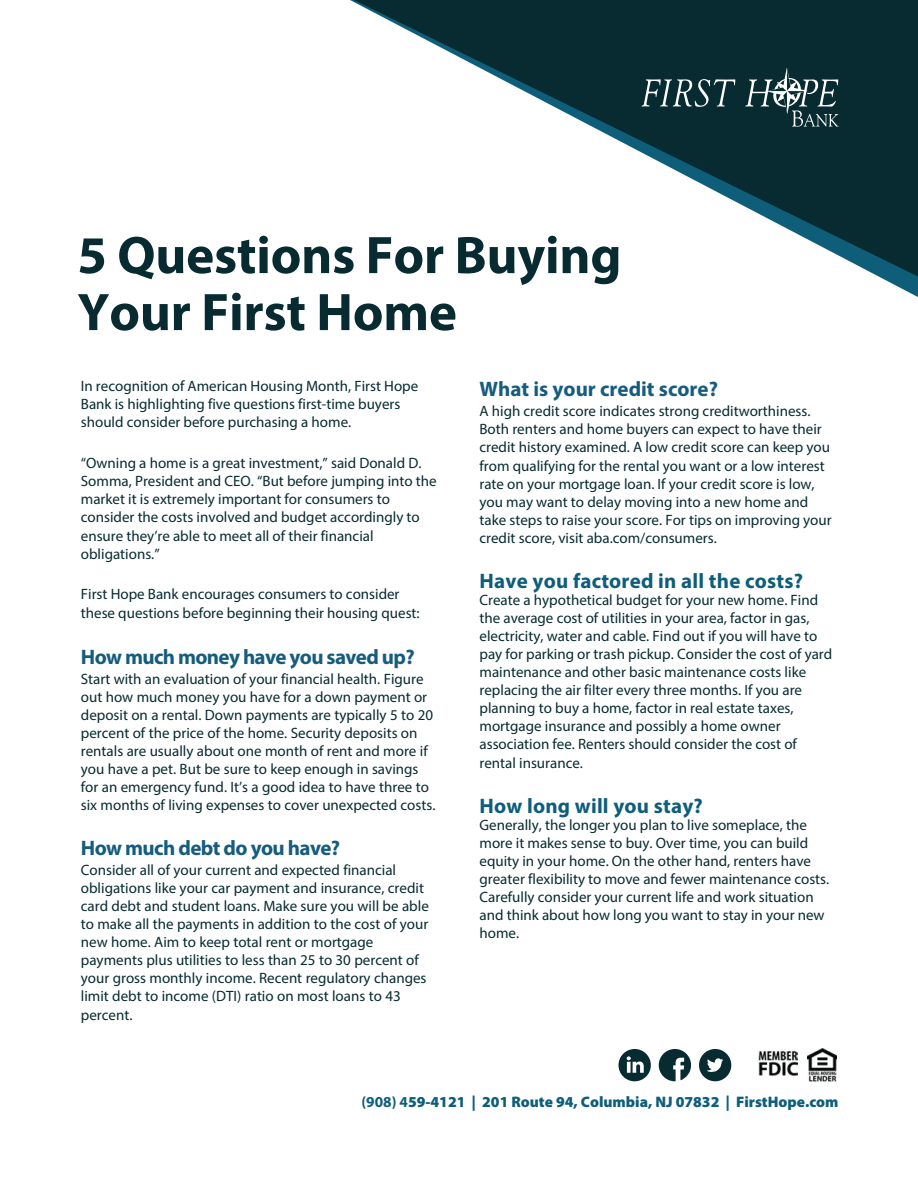
<style>
.page{position:relative;width:918px;height:1188px;background:#fff}
.page>*{position:absolute;margin:0;border:0;box-sizing:border-box;transform-origin:0 0}
.t1{font:700 53.25px/57px "Myriad Pro";letter-spacing:-.005em;color:#072b31}
.t2{font:700 21px "Myriad Pro";letter-spacing:.01em;color:#0f5e79}
.t3{font:700 21px "Myriad Pro";letter-spacing:-.03em;color:#165c7d}
.t4{font:700 21px "Myriad Pro";color:#165c7d}
.t5{font:900 15.3px "Myriad Pro";color:#0f5e79}
.t6{font:15px/18.1px "Myriad Pro";color:#072b31}
.s1{font-weight:700}
</style>
<div class="page">
<svg style="left:354px;top:0;width:564px;height:277px"></svg>
<svg style="left:642px;top:79px;width:93px;height:28px;background:#3d595e"></svg>
<svg style="left:745px;top:67px;width:94px;height:60px;background:#345156"></svg>
<svg style="left:659px;top:1049px;width:32px;height:32px"></svg>
<svg style="left:619px;top:1049px;width:32px;height:32px"></svg>
<svg style="left:699px;top:1049px;width:32px;height:32px"></svg>
<img style="left:807px;top:1049px;width:30px;height:33px">
<img style="left:759px;top:1050px;width:39px;height:27px">
<h1 class="t1" style="left:77px;top:225px;width:546px">5 Questions For Buying<br>Your First Home</h1>
<p class="t6" style="left:81px;top:376px;width:339px">In recognition of American Housing Month, First Hope<br>Bank is highlighting five questions first-time buyers should consider before purchasing a home.</p>
<p class="t6" style="left:81px;top:453px;width:357px">“Owning a home is a great investment,” said Donald D.<br>Somma, President and CEO. “But before jumping into the market it is extremely important for consumers to consider the costs involved and budget accordingly to ensure they’re able to meet all of their financial obligations.”</p>
<p class="t6" style="left:81px;top:585px;width:340px">First Hope Bank encourages consumers to consider these questions before beginning their housing quest:</p>
<h2 class="t3" style="left:81px;top:643px;width:335px">How much money have you saved up?</h2>
<p class="t6" style="left:81px;top:669px;width:356px">Start with an evaluation of your financial health. Figure out how much money you have for a down payment or deposit on a rental. Down payments are typically 5 to 20 percent of the price of the home. Security deposits on rentals are usually about one month of rent and more if you have a pet. But be sure to keep enough in savings for an emergency fund. It’s a good idea to have three to six months of living expenses to cover unexpected costs.</p>
<h2 class="t3" style="left:81px;top:834px;width:261px">How much debt do you have?</h2>
<p class="t6" style="left:81px;top:861px;width:350px">Consider all of your current and expected financial obligations like your car payment and insurance, credit card debt and student loans. Make sure you will be able to make all the payments in addition to the cost of your new home. Aim to keep total rent or mortgage payments plus utilities to less than 25 to 30 percent of your gross monthly income. Recent regulatory changes limit debt to income (DTI) ratio on most loans to 43 percent.</p>
<h2 class="t4" style="left:480px;top:375px;width:240px">What is your credit score?</h2>
<p class="t6" style="left:480px;top:402px;width:354px">A high credit score indicates strong creditworthiness.<br>Both renters and home buyers can expect to have their credit history examined. A low credit score can keep you from qualifying for the rental you want or a low interest rate on your mortgage loan. If your credit score is low, you may want to delay moving into a new home and take steps to raise your score. For tips on improving your credit score, visit aba.com/consumers.</p>
<h2 class="t2" style="left:480px;top:567px;width:325px">Have you factored in all the costs?</h2>
<p class="t6" style="left:480px;top:591px;width:354px">Create a hypothetical budget for your new home. Find the average cost of utilities in your area, factor in gas, electricity, water and cable. Find out if you will have to pay for parking or trash pickup. Consider the cost of yard maintenance and other basic maintenance costs like replacing the air filter every three months. If you are planning to buy a home, factor in real estate taxes, mortgage insurance and possibly a home owner association fee. Renters should consider the cost of rental insurance.</p>
<h2 class="t2" style="left:480px;top:792px;width:225px">How long will you stay?</h2>
<p class="t6" style="left:480px;top:816px;width:351px">Generally, the longer you plan to live someplace, the more it makes sense to buy. Over time, you can build equity in your home. On the other hand, renters have greater flexibility to move and fewer maintenance costs.<br>Carefully consider your current life and work situation and think about how long you want to stay in your new home.</p>
<p class="t5" style="left:362px;top:1093px;width:479px"><span class="s1">(908) 4</span>59-4121 | 201 Route 94, Columbia, NJ 07832 | FirstHope.com</p>
</div>
